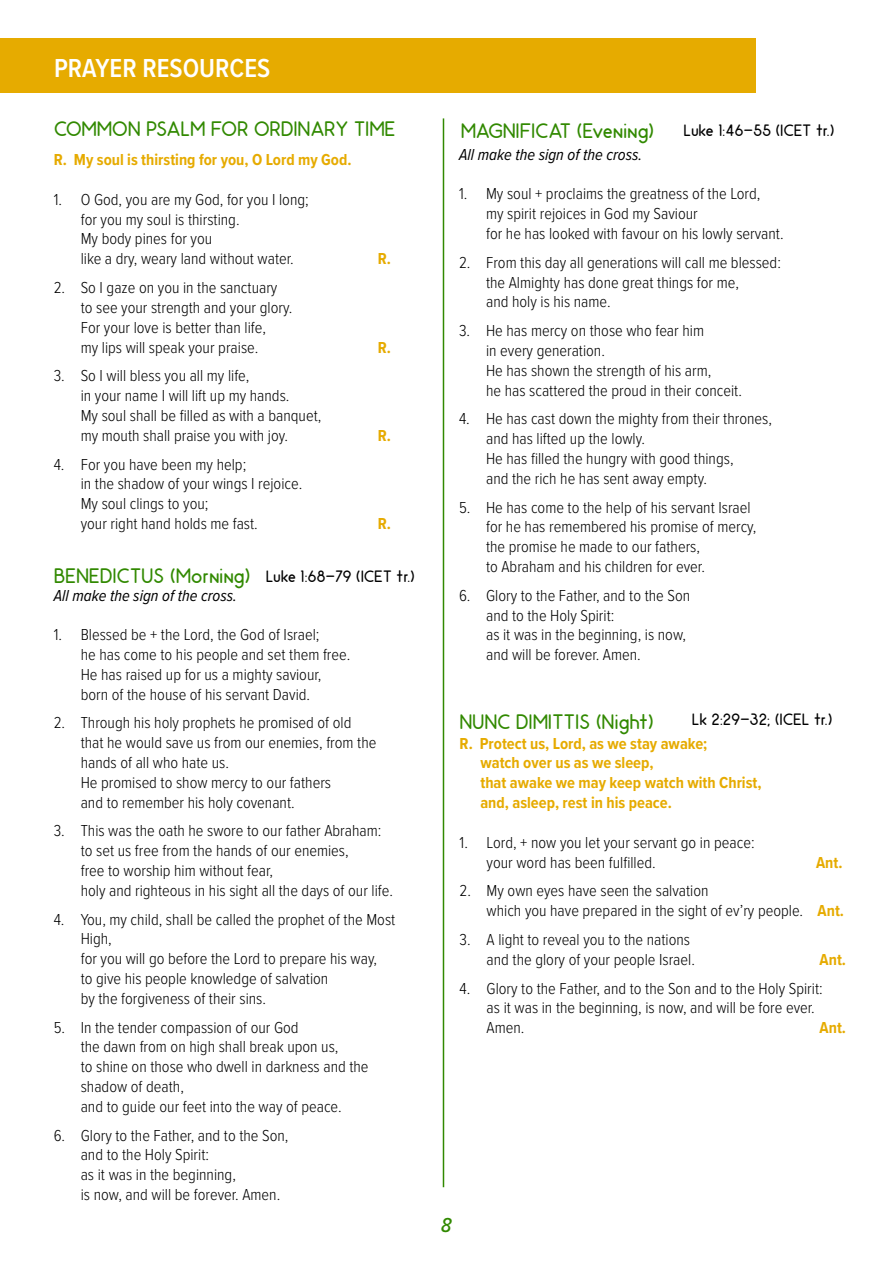
<style>
.page{position:relative;width:893px;height:1263px;background:#fff}
.page>*{position:absolute;margin:0;border:0;box-sizing:border-box;transform-origin:0 0}
.t1{font:600 27px "Proxima Nova Cond";color:#fff}
.t2{font:300 21px "Odin Rounded";color:#318900}
.t3{font:italic 500 21px "Proxima Nova Cond";color:#318900}
.t4{font:300 16.5px/19.8px "Proxima Nova Cond";color:#000}
.t5{font:700 16.5px/19.8px "Proxima Nova Cond";color:#e6ab00}
.t6{font:300 16.5px "Odin Rounded";color:#000}
.t7{font:italic 16.5px "Proxima Nova Cond";color:#000}
.s1{font-weight:700;color:#e6ab00}
</style>
<div class="page">
<hr style="left:892px;top:39px;width:1px;height:54px;background:#e6ab00">
<div style="left:0;top:39px;width:755px;height:54px;background:#e6ab00"></div>
<hr style="left:443px;top:118px;width:1px;height:1069px;background:#318900">
<h1 class="t1" style="left:54px;top:48px;width:218px">PRAYER RESOURCES</h1>
<p class="t2" style="left:54px;top:117px;width:343px">COMMON PSALM FOR ORDINARY TIME</p>
<p class="t5" style="left:54px;top:150px;width:299px">R. My soul is thirsting for you, O Lord my God.</p>
<p class="t4" style="left:81px;top:189px;width:230px;text-indent:-27px">1. O God, you are my God, for you I long; for you my soul is thirsting.<br>My body pines for you<br>like a dry, weary land without water.</p>
<p class="t5" style="left:378px;top:249px;width:15px">R.</p>
<p class="t4" style="left:81px;top:277px;width:213px;text-indent:-27px">2. So I gaze on you in the sanctuary to see your strength and your glory.<br>For your love is better than life,<br>my lips will speak your praise.</p>
<p class="t4" style="left:81px;top:365px;width:242px;text-indent:-27px">3. So I will bless you all my life,<br>in your name I will lift up my hands.<br>My soul shall be filled as with a banquet, my mouth shall praise you with joy.</p>
<p class="t4" style="left:81px;top:453px;width:223px;text-indent:-27px">4. For you have been my help;<br>in the shadow of your wings I rejoice.<br>My soul clings to you;<br>your right hand holds me fast.</p>
<p class="t5" style="left:378px;top:337px;width:15px">R.</p>
<p class="t5" style="left:378px;top:425px;width:15px">R.</p>
<p class="t5" style="left:378px;top:513px;width:15px">R.</p>
<p class="t2" style="left:54px;top:564px;width:198px">BENEDICTUS (Morning)</p>
<p class="t7" style="left:54px;top:583px;width:185px">All make the sign of the cross.</p>
<p class="t4" style="left:81px;top:624px;width:271px;text-indent:-27px">1. Blessed be + the Lord, the God of Israel;<br>he has come to his people and set them free.<br>He has raised up for us a mighty saviour, born of the house of his servant David.</p>
<p class="t4" style="left:81px;top:712px;width:297px;text-indent:-27px">2. Through his holy prophets he promised of old that he would save us from our enemies, from the hands of all who hate us.<br>He promised to show mercy to our fathers<br>and to remember his holy covenant.</p>
<p class="t4" style="left:81px;top:820px;width:314px;text-indent:-27px">3. This was the oath he swore to our father Abraham: to set us free from the hands of our enemies,<br>free to worship him without fear,<br>holy and righteous in his sight all the days of our life.</p>
<p class="t4" style="left:81px;top:908px;width:316px;text-indent:-27px">4. You, my child, shall be called the prophet of the Most High,<br>for you will go before the Lord to prepare his way,<br>to give his people knowledge of salvation<br>by the forgiveness of their sins.</p>
<p class="t4" style="left:81px;top:1016px;width:289px;text-indent:-27px">5. In the tender compassion of our God<br>the dawn from on high shall break upon us,<br>to shine on those who dwell in darkness and the shadow of death,<br>and to guide our feet into the way of peace.</p>
<p class="t4" style="left:81px;top:1124px;width:209px;text-indent:-27px">6. Glory to the Father, and to the Son, and to the Holy Spirit:<br>as it was in the beginning,<br>is now, and will be forever. Amen.</p>
<p class="t6" style="left:266px;top:566px;width:151px">Luke 1:68-79 (ICET tr.)</p>
<p class="t2" style="left:461px;top:118px;width:195px">MAGNIFICAT (Evening)</p>
<p class="t7" style="left:459px;top:142px;width:185px">All make the sign of the cross.</p>
<p class="t4" style="left:486px;top:183px;width:299px;text-indent:-27px">1. My soul + proclaims the greatness of the Lord,<br>my spirit rejoices in God my Saviour<br>for he has looked with favour on his lowly servant.</p>
<p class="t4" style="left:486px;top:252px;width:296px;text-indent:-27px">2. From this day all generations will call me blessed: the Almighty has done great things for me,<br>and holy is his name.</p>
<p class="t4" style="left:486px;top:320px;width:257px;text-indent:-27px">3. He has mercy on those who fear him<br>in every generation.<br>He has shown the strength of his arm,<br>he has scattered the proud in their conceit.</p>
<p class="t4" style="left:486px;top:408px;width:287px;text-indent:-27px">4. He has cast down the mighty from their thrones, and has lifted up the lowly.<br>He has filled the hungry with good things,<br>and the rich he has sent away empty.</p>
<p class="t4" style="left:486px;top:496px;width:272px;text-indent:-27px">5. He has come to the help of his servant Israel for he has remembered his promise of mercy, the promise he made to our fathers,<br>to Abraham and his children for ever.</p>
<p class="t4" style="left:486px;top:585px;width:206px;text-indent:-27px">6. Glory to the Father, and to the Son and to the Holy Spirit:<br>as it was in the beginning, is now, and will be forever. Amen.</p>
<p class="t6" style="left:684px;top:121px;width:152px">Luke 1:46-55 (ICET tr.)</p>
<p class="t6" style="left:692px;top:710px;width:142px">Lk 2:29-32; (ICEL tr.)</p>
<p class="t2" style="left:460px;top:709px;width:196px">NUNC DIMITTIS (Night)</p>
<p class="t5" style="left:480px;top:733px;width:283px;text-indent:-21px">R. Protect us, Lord, as we stay awake;<br>watch over us as we sleep,<br>that awake we may keep watch with Christ, and, asleep, rest in his peace.</p>
<p class="t4" style="left:487px;top:831px;width:270px;text-indent:-27px">1. Lord, + now you let your servant go in peace: your word has been fulfilled.</p>
<p class="t5" style="left:816px;top:852px;width:28px">Ant.</p>
<p class="t4" style="left:487px;top:880px;width:359px;text-indent:-27px">2. My own eyes have seen the salvation<br>which you have prepared in the sight of ev’ry people. <span class="s1">Ant.</span></p>
<p class="t4" style="left:460px;top:929px;width:237px;text-align:right">3. A light to reveal you to the nations and the glory of your people Israel.</p>
<p class="t5" style="left:820px;top:949px;width:28px">Ant.</p>
<p class="t4" style="left:487px;top:977px;width:338px;text-indent:-27px">4. Glory to the Father, and to the Son and to the Holy Spirit: as it was in the beginning, is now, and will be fore ever.<br>Amen.</p>
<p class="t5" style="left:820px;top:1017px;width:28px">Ant.</p>
<p class="t3" style="left:441px;top:1209px;width:12px">8</p>
</div>
